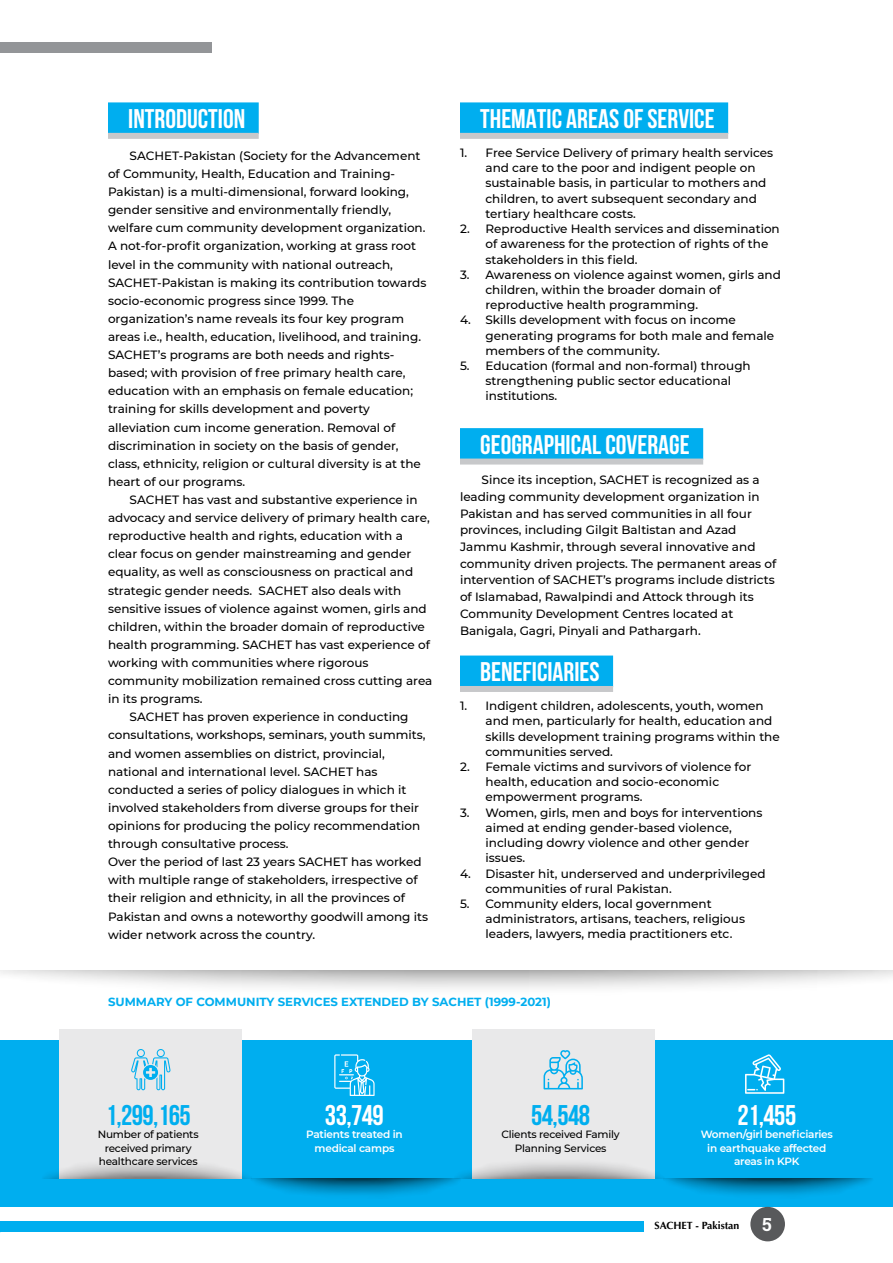
<style>
.page{position:relative;width:893px;height:1263px;background:#fff}
.page>*{position:absolute;margin:0;border:0;box-sizing:border-box;transform-origin:0 0}
.t1{font:700 28.5px "Bebas Neue";letter-spacing:-.02em;color:#00aeef}
.t2{font:700 28.5px "Bebas Neue";letter-spacing:-.02em;color:#fff}
.t3{font:700 27px "Bebas Neue";color:#fff}
.t4{font:700 18px "Roboto Slab";color:#fff}
.t5{font:500 12px/15.1px "Montserrat";color:#000}
.t6{font:700 11.7px "Montserrat";color:#00aeef}
.t7{font:500 10.5px/13.5px "Montserrat";letter-spacing:-.02em;color:#000;text-align:center}
.t8{font:600 10.5px/13.5px "Montserrat";letter-spacing:-.02em;color:#fff;text-align:center}
.t9{font:700 10.5px "Optima LT Std";color:#000}
</style>
<div class="page">
<div style="left:108px;top:102px;width:151px;height:32px;background:#00aeef"></div>
<div style="left:108px;top:133px;width:151px;height:6px;background:#c7c8ca"></div>
<div style="left:460px;top:102px;width:268px;height:32px;background:#00aeef"></div>
<div style="left:460px;top:133px;width:268px;height:6px;background:#c7c8ca"></div>
<div style="left:460px;top:428px;width:243px;height:32px;background:#00aeef"></div>
<div style="left:460px;top:458px;width:243px;height:6px;background:#c7c8ca"></div>
<div style="left:460px;top:655px;width:153px;height:32px;background:#00aeef"></div>
<div style="left:460px;top:686px;width:153px;height:6px;background:#c7c8ca"></div>
<div style="left:0;top:42px;width:211px;height:11px;background:#939598"></div>
<div style="left:0;top:1040px;width:893px;height:167px;background:#00aeef"></div>
<svg style="left:0;top:970px;width:893px;height:19px"></svg>
<div style="left:59px;top:1030px;width:183px;height:149px;background:#e9e9ea"></div>
<div style="left:472px;top:1030px;width:183px;height:149px;background:#e9e9ea"></div>
<svg style="left:43px;top:1163px;width:829px;height:32px"></svg>
<svg style="left:131px;top:1049px;width:39px;height:41px"></svg>
<svg style="left:334px;top:1054px;width:41px;height:42px"></svg>
<svg style="left:544px;top:1050px;width:39px;height:39px"></svg>
<svg style="left:745px;top:1054px;width:39px;height:40px"></svg>
<div style="left:0;top:1221px;width:644px;height:11px;background:#00aeef"></div>
<div style="left:750px;top:1207px;width:35px;height:34px;background:#58595b;border-radius:50%"></div>
<h2 class="t3" style="left:128px;top:104px;width:118px">INTRODUCTION</h2>
<p class="t5" style="left:108px;top:146px;width:320px;line-height:18.1px;text-indent:22px">SACHET-Pakistan (Society for the Advancement of Community, Health, Education and Training-Pakistan) is a multi-dimensional, forward looking, gender sensitive and environmentally friendly, welfare cum community development organization.<br>A not-for-profit organization, working at grass root level in the community with national outreach, SACHET-Pakistan is making its contribution towards socio-economic progress since 1999. The organization’s name reveals its four key program areas i.e., health, education, livelihood, and training.<br>SACHET’s programs are both needs and rights&shy;based; with provision of free primary health care, education with an emphasis on female education; training for skills development and poverty alleviation cum income generation. Removal of discrimination in society on the basis of gender, class, ethnicity, religion or cultural diversity is at the heart of our programs.</p>
<p class="t5" style="left:130px;top:492px;width:290px">SACHET has vast and substantive experience in</p>
<p class="t5" style="left:108px;top:510px;width:323px">advocacy and service delivery of primary health care,</p>
<p class="t5" style="left:108px;top:528px;width:296px">reproductive health and rights, education with a</p>
<p class="t5" style="left:108px;top:546px;width:305px">clear focus on gender mainstreaming and gender</p>
<p class="t5" style="left:108px;top:564px;width:307px">equality, as well as consciousness on practical and</p>
<p class="t5" style="left:108px;top:582px;width:295px">strategic gender needs. SACHET also deals with</p>
<p class="t5" style="left:108px;top:600px;width:320px">sensitive issues of violence against women, girls and</p>
<p class="t5" style="left:108px;top:618px;width:318px">children, within the broader domain of reproductive</p>
<p class="t5" style="left:108px;top:636px;width:323px">health programming. SACHET has vast experience of</p>
<p class="t5" style="left:108px;top:655px;width:262px">working with communities where rigorous</p>
<p class="t5" style="left:108px;top:673px;width:326px">community mobilization remained cross cutting area</p>
<p class="t5" style="left:108px;top:691px;width:96px">in its programs.</p>
<p class="t5" style="left:130px;top:709px;width:280px">SACHET has proven experience in conducting</p>
<p class="t5" style="left:108px;top:727px;width:319px">consultations, workshops, seminars, youth summits,</p>
<p class="t5" style="left:108px;top:745px;width:278px">and women assemblies on district, provincial,</p>
<p class="t5" style="left:108px;top:763px;width:271px">national and international level. SACHET has</p>
<p class="t5" style="left:108px;top:781px;width:300px">conducted a series of policy dialogues in which it</p>
<p class="t5" style="left:108px;top:799px;width:312px">involved stakeholders from diverse groups for their</p>
<p class="t5" style="left:108px;top:818px;width:314px">opinions for producing the policy recommendation</p>
<p class="t5" style="left:108px;top:836px;width:182px">through consultative process.</p>
<p class="t5" style="left:108px;top:854px;width:315px">Over the period of last 23 years SACHET has worked</p>
<p class="t5" style="left:108px;top:872px;width:311px">with multiple range of stakeholders, irrespective of</p>
<p class="t5" style="left:108px;top:890px;width:299px">their religion and ethnicity, in all the provinces of</p>
<p class="t5" style="left:108px;top:908px;width:322px">Pakistan and owns a noteworthy goodwill among its</p>
<p class="t5" style="left:108px;top:926px;width:209px">wider network across the country.</p>
<h2 class="t3" style="left:480px;top:104px;width:236px">THEMATIC AREAS OF SERVICE</h2>
<p class="t5" style="left:485px;top:145px;width:289px;text-indent:-26px">1. Free Service Delivery of primary health services and care to the poor and indigent people on sustainable basis, in particular to mothers and children, to avert subsequent secondary and tertiary healthcare costs.</p>
<p class="t5" style="left:485px;top:221px;width:296px;text-indent:-26px">2. Reproductive Health services and dissemination of awareness for the protection of rights of the stakeholders in this field.</p>
<p class="t5" style="left:485px;top:266px;width:297px;text-indent:-26px">3. Awareness on violence against women, girls and children, within the broader domain of reproductive health programming.</p>
<p class="t5" style="left:485px;top:312px;width:290px;text-indent:-26px">4. Skills development with focus on income generating programs for both male and female members of the community.</p>
<p class="t5" style="left:485px;top:358px;width:267px;text-indent:-26px">5. Education (formal and non-formal) through strengthening public sector educational institutions.</p>
<h2 class="t3" style="left:480px;top:430px;width:211px">GEOGRAPHICAL COVERAGE</h2>
<p class="t5" style="left:460px;top:471px;width:318px;line-height:16.6px;text-indent:22px">Since its inception, SACHET is recognized as a leading community development organization in Pakistan and has served communities in all four provinces, including Gilgit Baltistan and Azad Jammu Kashmir, through several innovative and community driven projects. The permanent areas of intervention of SACHET’s programs include districts of Islamabad, Rawalpindi and Attock through its Community Development Centres located at Banigala, Gagri, Pinyali and Pathargarh.</p>
<h2 class="t3" style="left:480px;top:657px;width:121px">BENEFICIARIES</h2>
<p class="t5" style="left:485px;top:698px;width:296px;text-indent:-26px">1. Indigent children, adolescents, youth, women and men, particularly for health, education and skills development training programs within the communities served.</p>
<p class="t5" style="left:485px;top:759px;width:267px;text-indent:-26px">2. Female victims and survivors of violence for health, education and socio-economic empowerment programs.</p>
<p class="t5" style="left:485px;top:804px;width:278px;text-indent:-26px">3. Women, girls, men and boys for interventions aimed at ending gender-based violence, including dowry violence and other gender issues.</p>
<p class="t5" style="left:485px;top:865px;width:282px;text-indent:-26px">4. Disaster hit, underserved and underprivileged communities of rural Pakistan.</p>
<p class="t5" style="left:485px;top:896px;width:261px;text-indent:-26px">5. Community elders, local government administrators, artisans, teachers, religious leaders, lawyers, media practitioners etc.</p>
<p class="t6" style="left:108px;top:993px;width:444px">SUMMARY OF COMMUNITY SERVICES EXTENDED BY SACHET (1999-2021)</p>
<h1 class="t1" style="left:106px;top:1099px;width:87px">1,299,165</h1>
<p class="t7" style="left:98px;top:1127px;width:102px">Number of patients received primary healthcare services</p>
<h1 class="t2" style="left:325px;top:1099px;width:60px">33,749</h1>
<p class="t8" style="left:306px;top:1127px;width:98px">Patients treated in medical camps</p>
<h1 class="t1" style="left:531px;top:1099px;width:60px">54,548</h1>
<p class="t7" style="left:501px;top:1127px;width:120px">Clients received Family<br>Planning Services</p>
<h1 class="t2" style="left:737px;top:1099px;width:60px">21,455</h1>
<p class="t8" style="left:701px;top:1127px;width:134px">Women/girl beneficiaries in earthquake affected areas in KPK</p>
<p class="t9" style="left:654px;top:1219px;width:86px">SACHET - Pakistan</p>
<h3 class="t4" style="left:762px;top:1212px;width:11px">5</h3>
</div>
